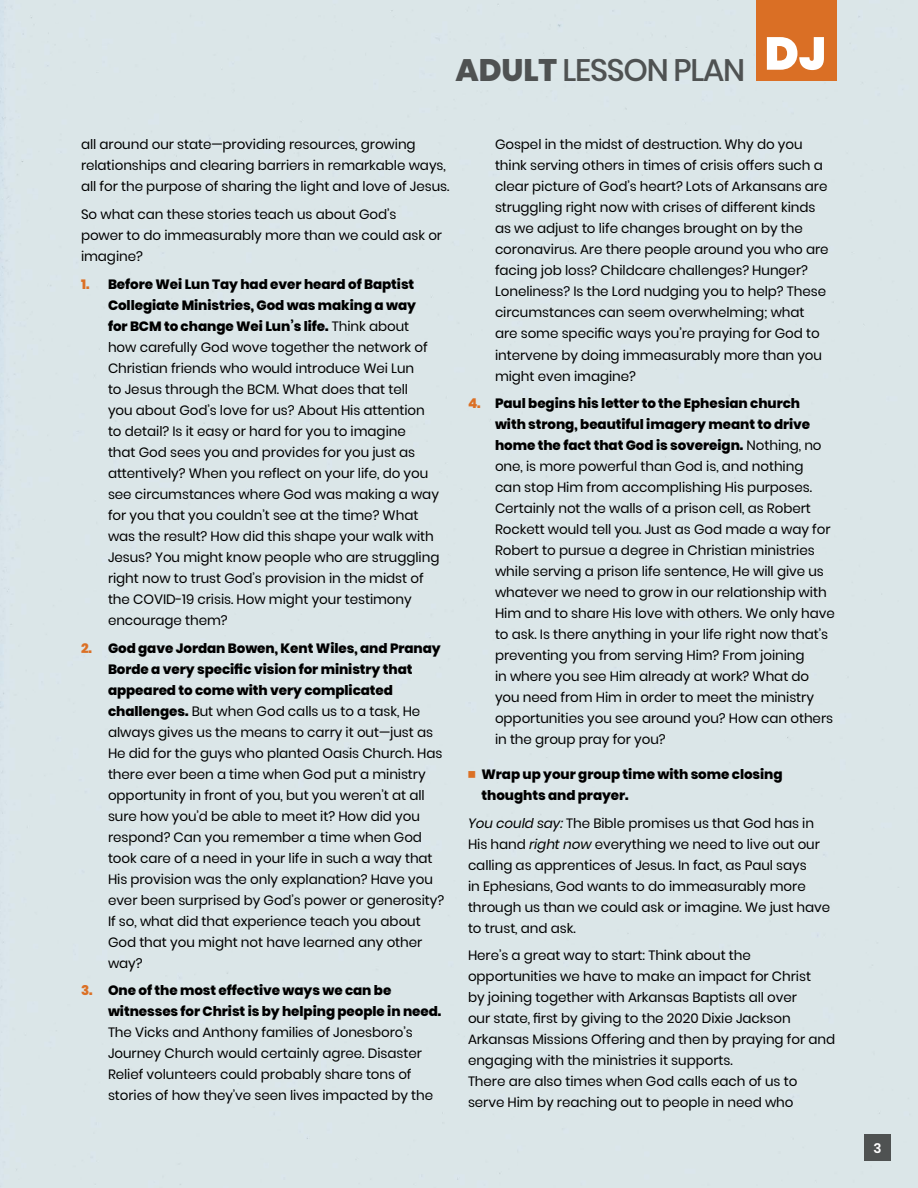
<style>
.page{position:relative;width:918px;height:1188px;background:#fff}
.page>*{position:absolute;margin:0;border:0;box-sizing:border-box;transform-origin:0 0}
.t1{font:500 31.05px "Poppins";letter-spacing:-.04em;color:#4f5252}
.t2{font:13.5px/21px "Poppins";letter-spacing:-.005em;color:#000}
.t3{font:800 13.5px/21px "Poppins";letter-spacing:-.005em;color:#000}
.t4{font:600 13.5px "Poppins";color:#fff}
.s1{font-weight:800}
.s2{font-weight:800;color:#db7025}
.s3{color:#db7025}
.s4{font-family:"Universal Newswith Comm Pi";font-weight:400;color:#db7025}
.s5{font-style:italic}
</style>
<div class="page">
<div style="left:756px;top:0;width:81px;height:81px;background:#da6f25"></div>
<svg style="left:767px;top:37px;width:57px;height:33px"></svg>
<div style="left:864px;top:1134px;width:27px;height:27px;background:#4f5252"></div>
<h1 class="t1" style="left:456px;top:52px;width:291px"><span class="s1">adult</span> LESSON PLAN</h1>
<p class="t2" style="left:81px;top:134px;width:370px">all around our state—providing resources, growing relationships and clearing barriers in remarkable ways, all for the purpose of sharing the light and love of Jesus.</p>
<p class="t2" style="left:81px;top:204px;width:363px">So what can these stories teach us about God’s power to do immeasurably more than we could ask or imagine?</p>
<p class="t2" style="left:108px;top:274px;width:333px;text-indent:-27px"><span class="s2">1.</span> <span class="s1">Before Wei Lun Tay had ever heard of Baptist Collegiate Ministries, God was making a way<br>for BCM to change Wei Lun’s life.</span> Think about how carefully God wove together the network of Christian friends who would introduce Wei Lun<br>to Jesus through the BCM. What does that tell<br>you about God’s love for us? About His attention to detail? Is it easy or hard for you to imagine<br>that God sees you and provides for you just as attentively? When you reflect on your life, do you see circumstances where God was making a way for you that you couldn’t see at the time? What was the result? How did this shape your walk with Jesus? You might know people who are struggling right now to trust God’s provision in the midst of the COVID-19 crisis. How might your testimony encourage them?</p>
<p class="t2" style="left:108px;top:637px;width:338px;text-indent:-27px"><span class="s2">2.</span> <span class="s1">God gave Jordan Bowen, Kent Wiles, and Pranay Borde a very specific vision for ministry that appeared to come with very complicated challenges.</span> But when God calls us to a task, He always gives us the means to carry it out—just as He did for the guys who planted Oasis Church. Has there ever been a time when God put a ministry opportunity in front of you, but you weren’t at all sure how you’d be able to meet it? How did you respond? Can you remember a time when God took care of a need in your life in such a way that His provision was the only explanation? Have you ever been surprised by God’s power or generosity?<br>If so, what did that experience teach you about God that you might not have learned any other way?</p>
<p class="t3" style="left:108px;top:980px;width:335px;text-indent:-27px"><span class="s3">3.</span> One of the most effective ways we can be witnesses for Christ is by helping people in need.</p>
<p class="t2" style="left:108px;top:1022px;width:327px">The Vicks and Anthony families of Jonesboro’s Journey Church would certainly agree. Disaster Relief volunteers could probably share tons of stories of how they’ve seen lives impacted by the</p>
<p class="t2" style="left:495px;top:134px;width:335px">Gospel in the midst of destruction. Why do you think serving others in times of crisis offers such a clear picture of God’s heart? Lots of Arkansans are struggling right now with crises of different kinds as we adjust to life changes brought on by the coronavirus. Are there people around you who are facing job loss? Childcare challenges? Hunger?<br>Loneliness? Is the Lord nudging you to help? These circumstances can seem overwhelming; what are some specific ways you’re praying for God to intervene by doing immeasurably more than you might even imagine?</p>
<p class="t2" style="left:495px;top:393px;width:341px;text-indent:-27px"><span class="s2">4.</span> <span class="s1">Paul begins his letter to the Ephesian church<br>with strong, beautiful imagery meant to drive home the fact that God is sovereign.</span> Nothing, no one, is more powerful than God is, and nothing<br>can stop Him from accomplishing His purposes.<br>Certainly not the walls of a prison cell, as Robert Rockett would tell you. Just as God made a way for Robert to pursue a degree in Christian ministries while serving a prison life sentence, He will give us whatever we need to grow in our relationship with Him and to share His love with others. We only have to ask. Is there anything in your life right now that’s preventing you from serving Him? From joining<br>in where you see Him already at work? What do you need from Him in order to meet the ministry opportunities you see around you? How can others in the group pray for you?</p>
<p class="t3" style="left:482px;top:764px;width:303px;text-indent:-14px"><span class="s4">7</span> Wrap up your group time with some closing thoughts and prayer.</p>
<p class="t2" style="left:468px;top:812px;width:364px"><span class="s5">You could say:</span> The Bible promises us that God has in His hand <span class="s5">right now</span> everything we need to live out our calling as apprentices of Jesus. In fact, as Paul says<br>in Ephesians, God wants to do immeasurably more through us than we could ask or imagine. We just have to trust, and ask.</p>
<p class="t2" style="left:468px;top:945px;width:369px">Here’s a great way to start: Think about the opportunities we have to make an impact for Christ<br>by joining together with Arkansas Baptists all over<br>our state, first by giving to the 2020 Dixie Jackson Arkansas Missions Offering and then by praying for and engaging with the ministries it supports.<br>There are also times when God calls each of us to serve Him by reaching out to people in need who</p>
<p class="t4" style="left:873px;top:1140px;width:10px">3</p>
</div>
